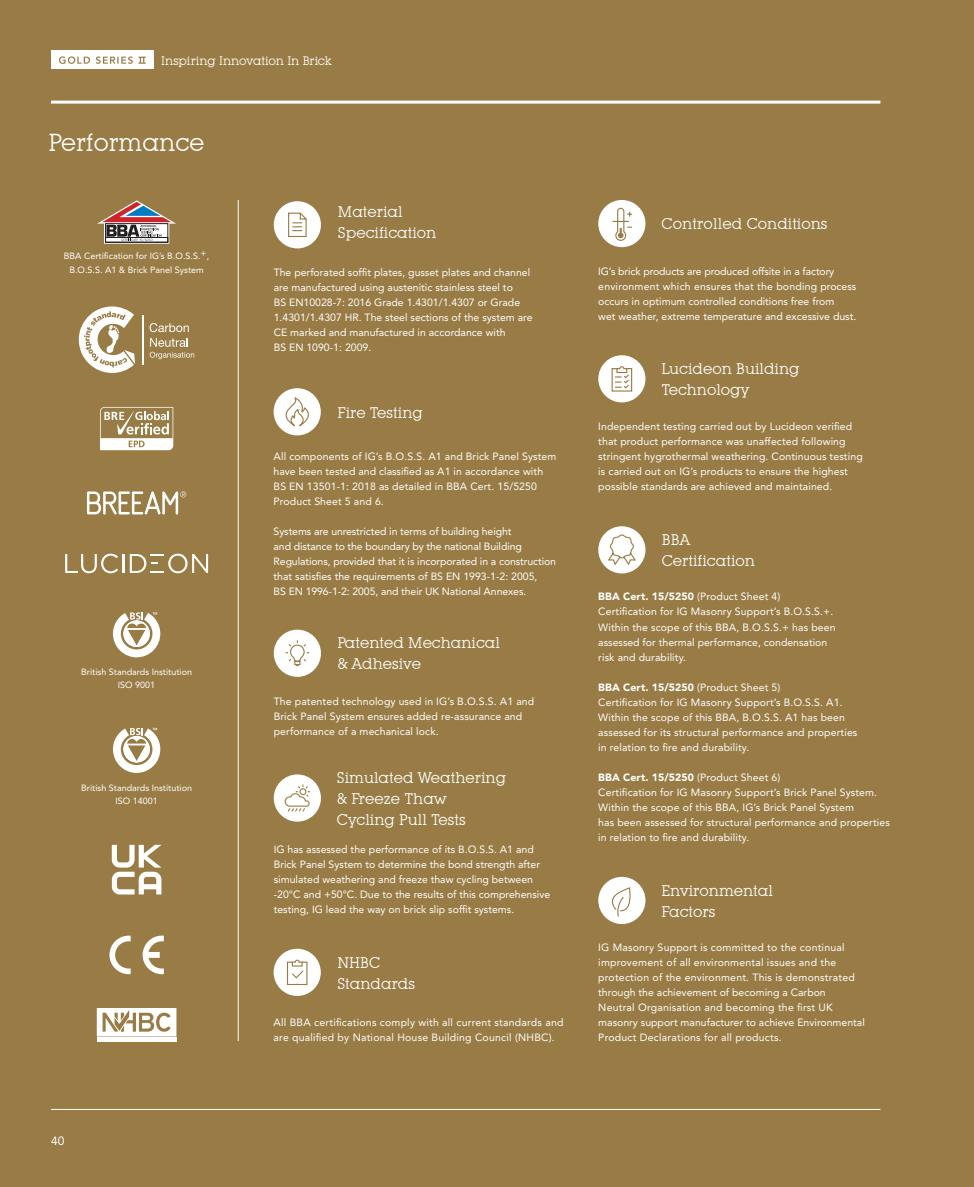
<style>
.page{position:relative;width:974px;height:1187px;background:#fff}
.page>*{position:absolute;margin:0;border:0;box-sizing:border-box;transform-origin:0 0}
.t1{font:24px "Lubalin Graph IT Cby BT";color:#fff}
.t2{font:15px/21px "Lubalin Graph IT Cby BT";color:#fff}
.t3{font:12px "Lubalin Graph IT Cby BT";color:#fff}
.t4{font:12px "Avenir LT Std";color:#fff}
.t5{font:10.5px/15px "Avenir LT Std";letter-spacing:.01em;color:#fff}
.t6{font:10.5px/15px "Avenir LT Std";letter-spacing:-.01em;color:#fff}
.t7{font:9px/13.5px "Avenir LT Std";color:#fff;text-align:center}
.s1{font-weight:900}
</style>
<div class="page">
<div style="left:0;top:0;width:974px;height:1186px;background:#997c45"></div>
<div style="left:274px;top:629px;width:47px;height:47px;background:#fff;border-radius:50%"></div>
<svg style="left:285px;top:640px;width:24px;height:26px"></svg>
<div style="left:598px;top:355px;width:47px;height:47px;background:#fff;border-radius:50%"></div>
<svg style="left:611px;top:366px;width:22px;height:26px"></svg>
<div style="left:274px;top:774px;width:47px;height:47px;background:#fff;border-radius:50%"></div>
<svg style="left:284px;top:784px;width:26px;height:28px"></svg>
<div style="left:274px;top:388px;width:47px;height:47px;background:#fff;border-radius:50%"></div>
<svg style="left:286px;top:397px;width:23px;height:30px"></svg>
<div style="left:274px;top:201px;width:47px;height:47px;background:#fff;border-radius:50%"></div>
<svg style="left:288px;top:212px;width:19px;height:25px"></svg>
<hr style="left:51px;top:101px;width:829px;height:3px;background:#fff">
<hr style="left:238px;top:200px;width:1px;height:840px;background:#fff">
<svg style="left:97px;top:200px;width:79px;height:44px"></svg>
<svg style="left:113px;top:612px;width:47px;height:45px"></svg>
<svg style="left:113px;top:727px;width:47px;height:45px"></svg>
<svg style="left:65px;top:553px;width:143px;height:20px"></svg>
<svg style="left:109px;top:935px;width:22px;height:39px"></svg>
<svg style="left:143px;top:935px;width:21px;height:39px"></svg>
<div style="left:97px;top:1037px;width:79px;height:5px;background:#fff"></div>
<svg style="left:97px;top:1008px;width:79px;height:28px"></svg>
<div style="left:598px;top:526px;width:47px;height:47px;background:#fff;border-radius:50%"></div>
<svg style="left:608px;top:534px;width:28px;height:32px"></svg>
<div style="left:598px;top:200px;width:47px;height:47px;background:#fff;border-radius:50%"></div>
<svg style="left:612px;top:207px;width:21px;height:34px"></svg>
<div style="left:274px;top:948px;width:47px;height:47px;background:#fff;border-radius:50%"></div>
<svg style="left:286px;top:959px;width:22px;height:26px"></svg>
<svg style="left:87px;top:491px;width:99px;height:23px"></svg>
<hr style="left:51px;top:1108px;width:829px;height:1px;background:#fff">
<div style="left:598px;top:876px;width:47px;height:48px;background:#fff;border-radius:50%"></div>
<svg style="left:611px;top:887px;width:20px;height:30px"></svg>
<svg style="left:112px;top:844px;width:49px;height:50px"></svg>
<svg style="left:100px;top:407px;width:73px;height:43px"></svg>
<div style="left:51px;top:51px;width:103px;height:18px;background:#fff"></div>
<svg style="left:59px;top:56px;width:74px;height:8px"></svg>
<svg style="left:139px;top:57px;width:7px;height:7px"></svg>
<hr style="left:142px;top:314px;width:1px;height:50px;background:#fff">
<svg style="left:150px;top:323px;width:39px;height:9px"></svg>
<svg style="left:150px;top:338px;width:44px;height:21px"></svg>
<svg style="left:79px;top:306px;width:56px;height:67px"></svg>
<p class="t3" style="left:161px;top:53px;width:172px">Inspiring Innovation In Brick</p>
<h1 class="t1" style="left:48px;top:128px;width:158px">Performance</h1>
<p class="t7" style="left:64px;top:249px;width:147px">BBA Certification for IG’s B.O.S.S.+ ,<br>B.O.S.S. A1 &amp; Brick Panel System</p>
<p class="t7" style="left:81px;top:665px;width:112px">British Standards Institution<br>ISO 9001</p>
<p class="t7" style="left:81px;top:780px;width:112px">British Standards Institution<br>ISO 14001</p>
<h2 class="t2" style="left:338px;top:201px;width:100px">Material<br>Specification</h2>
<p class="t5" style="left:274px;top:264px;width:260px">The perforated soffit plates, gusset plates and channel are manufactured using austenitic stainless steel to<br>BS EN10028-7: 2016 Grade 1.4301/1.4307 or Grade 1.4301/1.4307 HR. The steel sections of the system are CE marked and manufactured in accordance with<br>BS EN 1090-1: 2009.</p>
<h2 class="t2" style="left:337px;top:401px;width:87px">Fire Testing</h2>
<p class="t5" style="left:274px;top:448px;width:284px">All components of IG’s B.O.S.S. A1 and Brick Panel System have been tested and classified as A1 in accordance with BS EN 13501-1: 2018 as detailed in BBA Cert. 15/5250<br>Product Sheet 5 and 6.</p>
<p class="t6" style="left:274px;top:523px;width:284px">Systems are unrestricted in terms of building height<br>and distance to the boundary by the national Building Regulations, provided that it is incorporated in a construction that satisfies the requirements of BS EN 1993-1-2: 2005,<br>BS EN 1996-1-2: 2005, and their UK National Annexes.</p>
<h2 class="t2" style="left:337px;top:632px;width:164px">Patented Mechanical &amp; Adhesive</h2>
<p class="t5" style="left:274px;top:693px;width:262px">The patented technology used in IG’s B.O.S.S. A1 and<br>Brick Panel System ensures added re-assurance and performance of a mechanical lock.</p>
<h2 class="t2" style="left:337px;top:766px;width:171px">Simulated Weathering &amp; Freeze Thaw<br>Cycling Pull Tests</h2>
<p class="t5" style="left:274px;top:841px;width:278px">IG has assessed the performance of its B.O.S.S. A1 and Brick Panel System to determine the bond strength after simulated weathering and freeze thaw cycling between -20°C and +50°C. Due to the results of this comprehensive testing, IG lead the way on brick slip soffit systems.</p>
<h2 class="t2" style="left:337px;top:951px;width:79px">NHBC<br>Standards</h2>
<p class="t5" style="left:274px;top:1014px;width:291px">All BBA certifications comply with all current standards and are qualified by National House Building Council (NHBC).</p>
<h2 class="t2" style="left:661px;top:213px;width:168px">Controlled Conditions</h2>
<p class="t5" style="left:598px;top:264px;width:260px">IG’s brick products are produced offsite in a factory environment which ensures that the bonding process occurs in optimum controlled conditions free from<br>wet weather, extreme temperature and excessive dust.</p>
<h2 class="t2" style="left:661px;top:358px;width:140px">Lucideon Building<br>Technology</h2>
<p class="t5" style="left:598px;top:418px;width:266px">Independent testing carried out by Lucideon verified that product performance was unaffected following stringent hygrothermal weathering. Continuous testing is carried out on IG’s products to ensure the highest possible standards are achieved and maintained.</p>
<h2 class="t2" style="left:662px;top:529px;width:95px">BBA<br>Certification</h2>
<p class="t5" style="left:598px;top:589px;width:239px"><span class="s1">BBA Cert. 15/5250</span> (Product Sheet 4)<br>Certification for IG Masonry Support’s B.O.S.S.+.<br>Within the scope of this BBA, B.O.S.S.+ has been assessed for thermal performance, condensation risk and durability.</p>
<p class="t5" style="left:598px;top:679px;width:261px"><span class="s1">BBA Cert. 15/5250</span> (Product Sheet 5)<br>Certification for IG Masonry Support’s B.O.S.S. A1.<br>Within the scope of this BBA, B.O.S.S. A1 has been assessed for its structural performance and properties in relation to fire and durability.</p>
<p class="t5" style="left:598px;top:769px;width:293px"><span class="s1">BBA Cert. 15/5250</span> (Product Sheet 6)<br>Certification for IG Masonry Support’s Brick Panel System.<br>Within the scope of this BBA, IG’s Brick Panel System<br>has been assessed for structural performance and properties in relation to fire and durability.</p>
<h2 class="t2" style="left:661px;top:879px;width:113px">Environmental<br>Factors</h2>
<p class="t5" style="left:598px;top:939px;width:268px">IG Masonry Support is committed to the continual improvement of all environmental issues and the protection of the environment. This is demonstrated through the achievement of becoming a Carbon<br>Neutral Organisation and becoming the first UK masonry support manufacturer to achieve Environmental Product Declarations for all products.</p>
<p class="t4" style="left:51px;top:1133px;width:15px">40</p>
</div>
